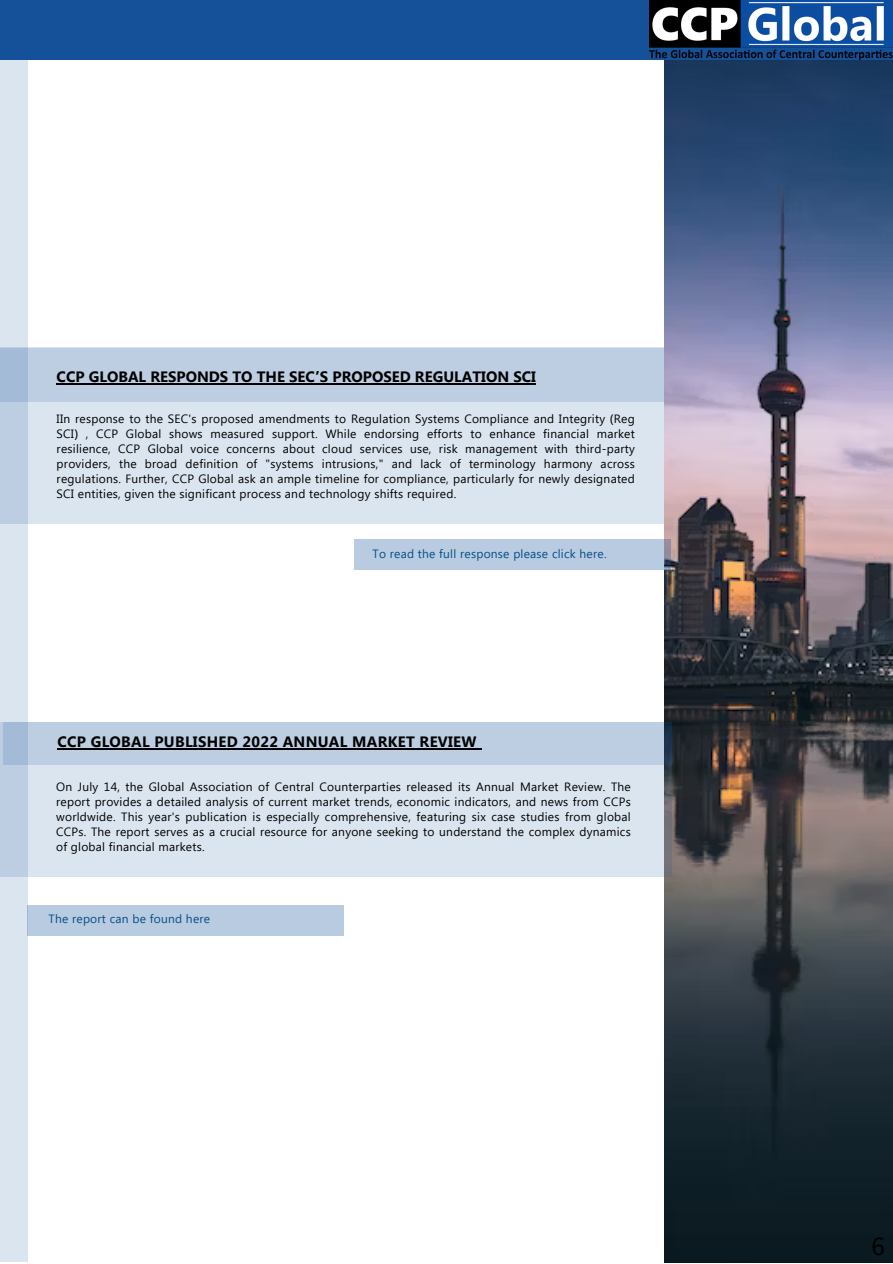
<style>
.page{position:relative;width:893px;height:1264px;background:#fff}
.page>*{position:absolute;margin:0;border:0;box-sizing:border-box;transform-origin:0 0}
.t1{font:27px "Source Sans Pro";color:#000}
.t2{font:700 15px "Segoe UI";color:#000}
.t3{font:700 15px "Segoe UI";letter-spacing:.02em;color:#000}
.t4{font:12px/15px "Segoe UI";letter-spacing:.02em;color:#000;text-align:justify}
.t5{font:12px "Segoe UI";letter-spacing:.02em;color:#055087}
.s1{font-family:"Noto Sans Gurmukhi"}
.s2{font-family:"Noto Sans"}
</style>
<div class="page">
<img style="left:664px;top:60px;width:228px;height:1202px">
<div style="left:0;top:722px;width:671px;height:154px;background:#dbe5ef"></div>
<div style="left:0;top:0;width:892px;height:60px;background:#145199"></div>
<svg style="left:0;top:60px;width:28px;height:1202px;background:#d7e2ed"></svg>
<div style="left:1px;top:347px;width:663px;height:176px;background:#dbe5ef"></div>
<div style="left:1px;top:347px;width:663px;height:55px;background:#bdcee2"></div>
<div style="left:354px;top:539px;width:316px;height:30px;background:#b8cbe0"></div>
<hr style="left:57px;top:383px;width:479px;height:1px;background:#000">
<div style="left:4px;top:722px;width:668px;height:42px;background:#bdcee2"></div>
<hr style="left:57px;top:748px;width:420px;height:1px;background:#000">
<div style="left:28px;top:905px;width:316px;height:31px;background:#b8cbe0"></div>
<img style="left:649px;top:0;width:243px;height:60px">
<p class="t2" style="left:57px;top:365px;width:480px">CCP GLOBAL RESPONDS TO THE SEC<span class="s1">’</span>S PROPOSED REGULATION SCI</p>
<p class="t4" style="left:57px;top:411px;width:579px">IIn response to the SEC's proposed amendments to Regulation Systems Compliance and Integrity <span class="s2">(</span>Reg SCI<span class="s2">)</span> , CCP Global shows measured support. While endorsing efforts to enhance financial market resilience, CCP Global voice concerns about cloud services use, risk management with third-party providers, the broad definition of "systems intrusions," and lack of terminology harmony across regulations. Further, CCP Global ask an ample timeline for compliance, particularly for newly designated SCI entities, given the significant process and technology shifts required.</p>
<p class="t5" style="left:372px;top:545px;width:236px">To read the full response please click here.</p>
<p class="t3" style="left:57px;top:730px;width:420px">CCP GLOBAL PUBLISHED 2022 ANNUAL MARKET REVIEW</p>
<p class="t4" style="left:56px;top:778px;width:576px">On July 14, the Global Association of Central Counterparties released its Annual Market Review. The report provides a detailed analysis of current market trends, economic indicators, and news from CCPs worldwide. This year's publication is especially comprehensive, featuring six case studies from global CCPs. The report serves as a crucial resource for anyone seeking to understand the complex dynamics of global financial markets.</p>
<p class="t5" style="left:48px;top:910px;width:163px">The report can be found here</p>
<p class="t1" style="left:871px;top:1228px;width:15px">6</p>
</div>
